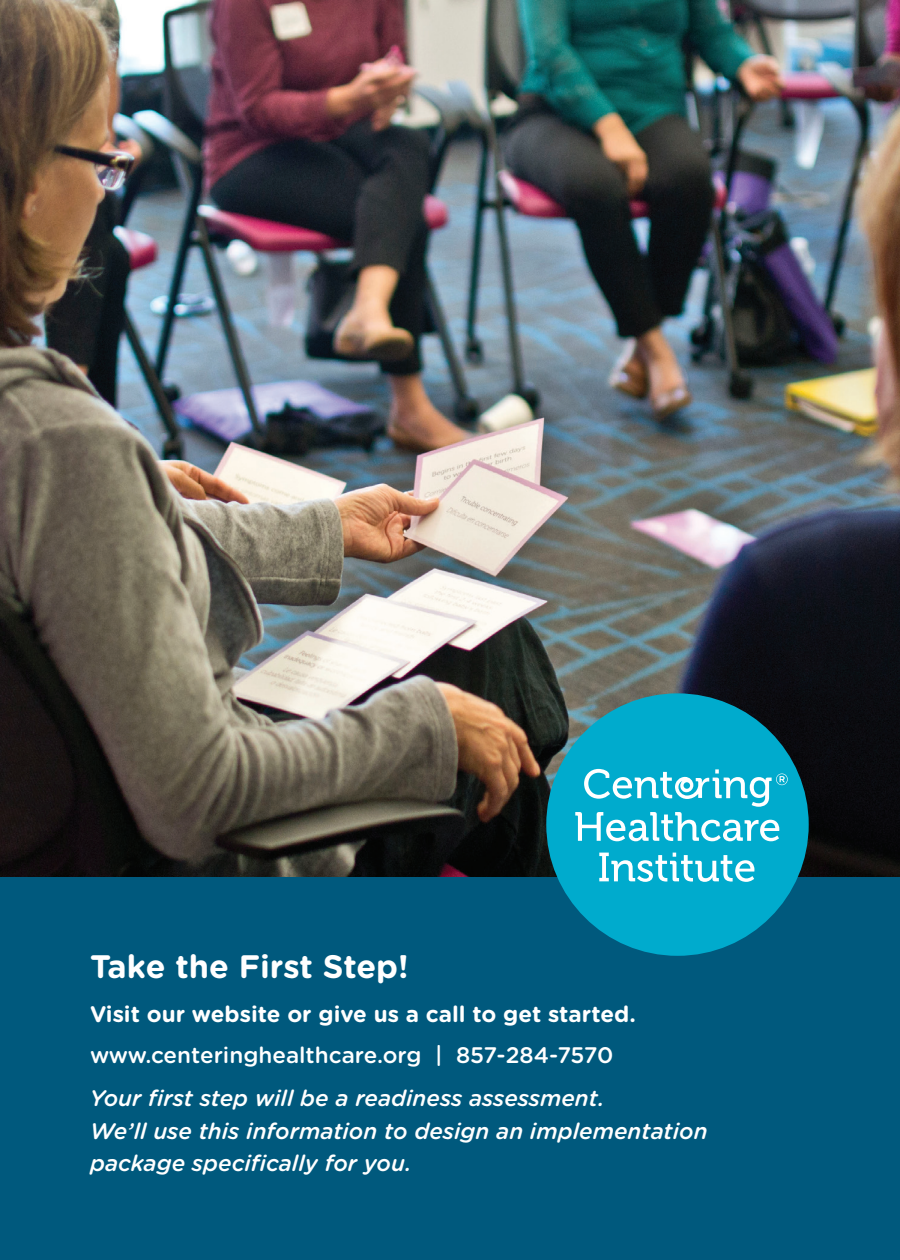
<style>
.page{position:relative;width:900px;height:1260px;background:#fff}
.page>*{position:absolute;margin:0;border:0;box-sizing:border-box;transform-origin:0 0}
.t1{font:700 32.5px "Gotham Rounded";color:#fff}
.t2{font:italic 500 22.5px/32.5px "Gotham Rounded";color:#fff}
.t3{font:700 22.5px/41.2px "Gotham Rounded";color:#fff}
.s1{font-weight:500}
</style>
<div class="page">
<img style="left:0;top:0;width:900px;height:878px">
<div style="left:0;top:878px;width:900px;height:382px;background:#00597d"></div>
<div style="left:546px;top:693px;width:263px;height:263px;background:#00abcd;border-radius:50%"></div>
<svg style="left:599px;top:853px;width:155px;height:29px"></svg>
<svg style="left:575px;top:769px;width:213px;height:72px"></svg>
<p class="t1" style="left:90px;top:942px;width:320px">Take the First Step!</p>
<p class="t3" style="left:90px;top:992px;width:547px">Visit our website or give us a call to get started. <span class="s1">www.centeringhealthcare.org | 857-284-7570</span></p>
<p class="t2" style="left:90px;top:1081px;width:619px">Your first step will be a readiness assessment.<br>We’ll use this information to design an implementation package specifically for you.</p>
</div>
